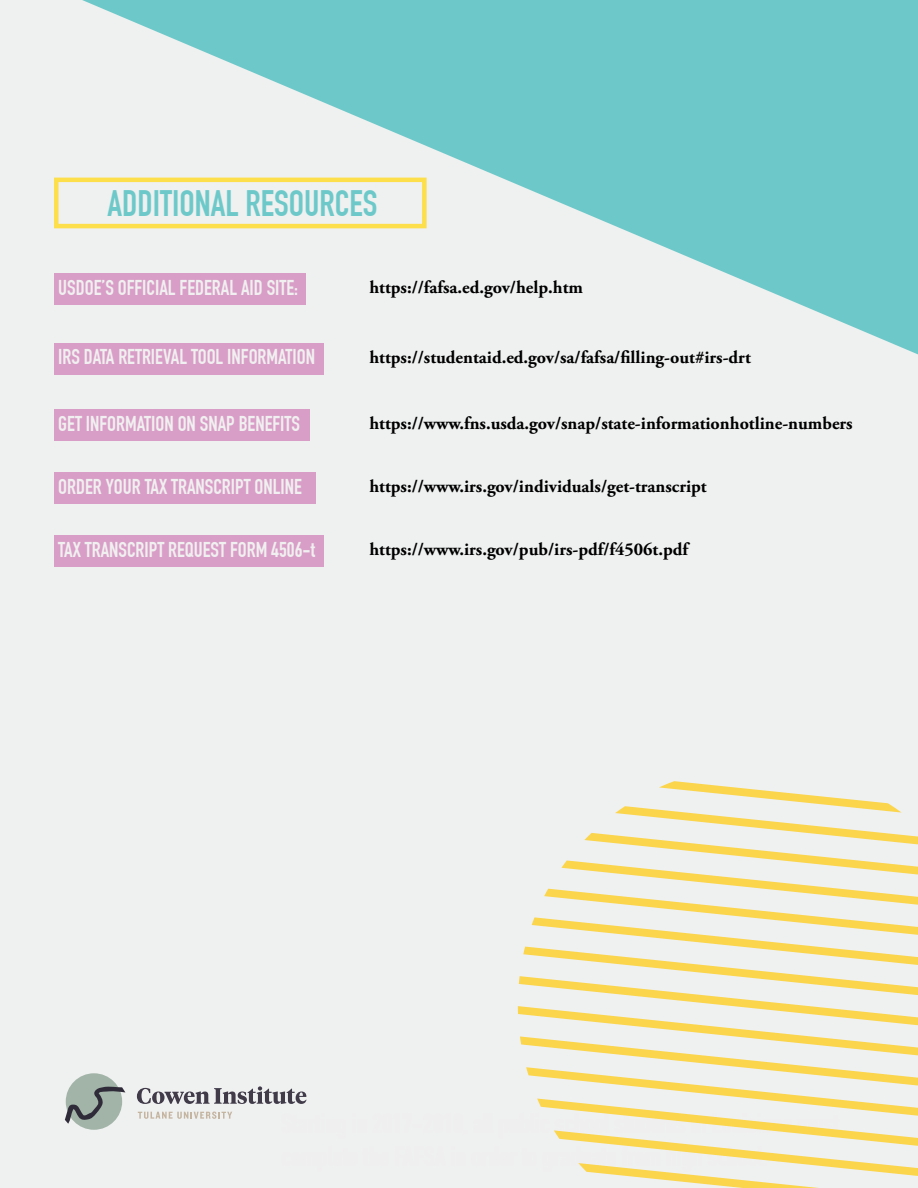
<style>
.page{position:relative;width:918px;height:1188px;background:#eff0f0}
.page>*{position:absolute;margin:0;border:0;box-sizing:border-box;transform-origin:0 0}
.t1{font:700 36px "DIN Condensed";color:#6dc9c9}
.t2{font:700 21px "DIN Condensed";color:#f1f0f0}
.t3{font:700 18px "Adobe Garamond Pro";color:#000}
</style>
<div class="page">
<svg style="left:137px;top:1086px;width:169px;height:18px"></svg>
<svg style="left:138px;top:1112px;width:94px;height:7px"></svg>
<div style="left:66px;top:1073px;width:56px;height:57px;background:#a1b4a7;border-radius:28px"></div>
<svg style="left:65px;top:1087px;width:60px;height:37px"></svg>
<svg style="left:82px;top:0;width:836px;height:354px;fill:#6dc9c9"></svg>
<div style="left:54px;top:178px;width:373px;height:50px;border:4px solid #fdde4b"></div>
<div style="left:54px;top:273px;width:251px;height:32px;background:#d89ec7"></div>
<div style="left:54px;top:343px;width:270px;height:32px;background:#d89ec7"></div>
<div style="left:54px;top:409px;width:256px;height:32px;background:#d89ec7"></div>
<div style="left:54px;top:472px;width:261px;height:32px;background:#d89ec7"></div>
<div style="left:54px;top:535px;width:270px;height:32px;background:#d89ec7"></div>
<svg style="left:518px;top:781px;width:400px;height:407px"></svg>
<h1 class="t1" style="left:108px;top:182px;width:271px">ADDITIONAL RESOURCES</h1>
<p class="t2" style="left:58px;top:275px;width:241px">USDOE’S OFFICIAL FEDERAL AID SITE:</p>
<p class="t3" style="left:369px;top:277px;width:215px">https://fafsa.ed.gov/help.htm</p>
<p class="t2" style="left:58px;top:345px;width:258px">IRS DATA RETRIEVAL TOOL INFORMATION</p>
<p class="t3" style="left:369px;top:346px;width:383px">https://studentaid.ed.gov/sa/fafsa/filling-out#irs-drt</p>
<p class="t2" style="left:58px;top:411px;width:243px">GET INFORMATION ON SNAP BENEFITS</p>
<p class="t3" style="left:369px;top:413px;width:485px">https://www.fns.usda.gov/snap/state-informationhotline-numbers</p>
<p class="t2" style="left:58px;top:474px;width:245px">ORDER YOUR TAX TRANSCRIPT ONLINE</p>
<p class="t3" style="left:369px;top:476px;width:339px">https://www.irs.gov/individuals/get-transcript</p>
<p class="t2" style="left:58px;top:537px;width:258px">TAX TRANSCRIPT REQUEST FORM 4506-t</p>
<p class="t3" style="left:369px;top:539px;width:320px">https://www.irs.gov/pub/irs-pdf/f4506t.pdf</p>
</div>
